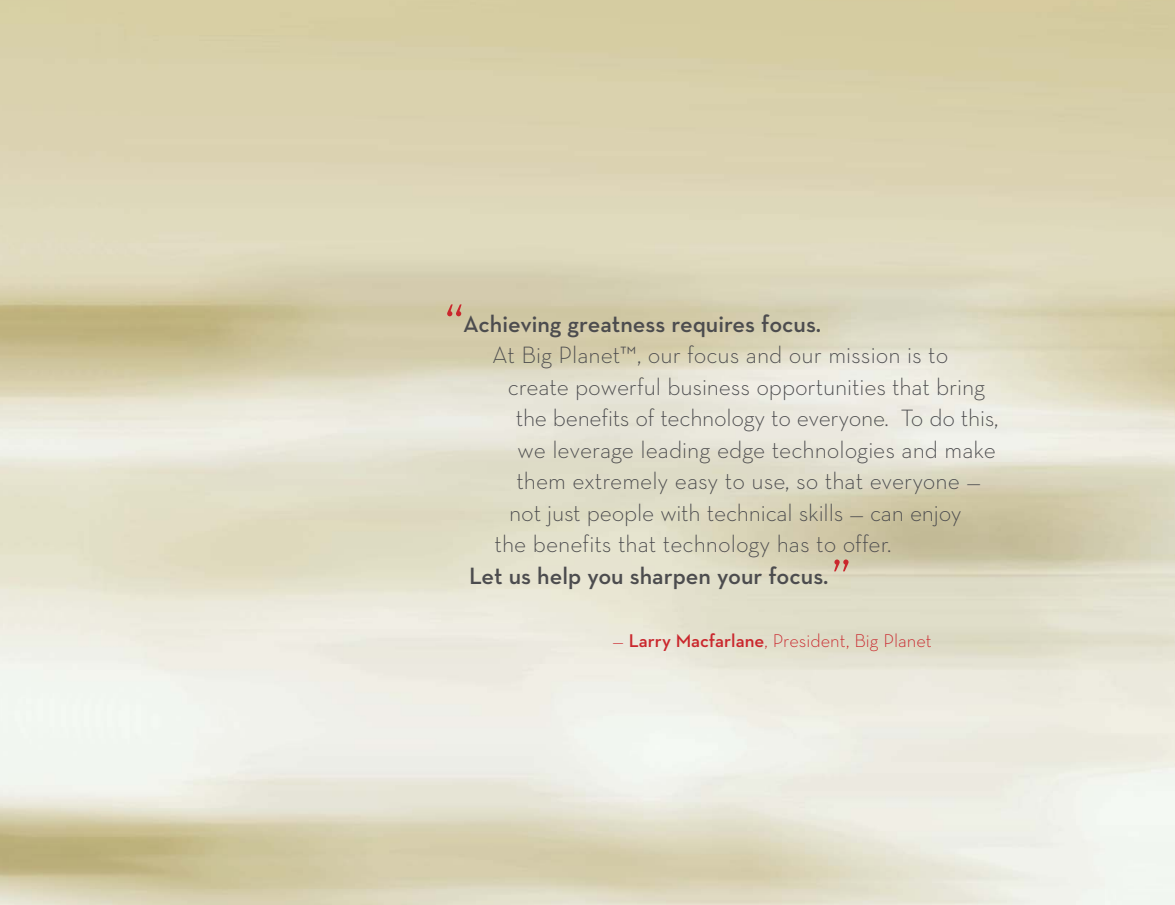
<style>
.page{position:relative;width:1175px;height:905px;background:#fff}
.page>*{position:absolute;margin:0;border:0;box-sizing:border-box;transform-origin:0 0}
.t1{font:300 67.65px "Neutra Text";color:#ca272d}
.t2{font:300 24px "Neutra Text";letter-spacing:-.005em;color:#4c4c4e}
.t3{font:600 24px "Neutra Text";color:#4c4c4e}
.t4{font:300 18.75px "Neutra Text";color:#ca272d}
.s1{font-weight:600}
</style>
<div class="page">
<h1 class="t1" style="left:444px;top:301px;width:22px">“</h1>
<p class="t3" style="left:463px;top:314px;width:359px">Achieving greatness requires focus.</p>
<p class="t2" style="left:492px;top:346px;width:457px">At Big Planet™, our focus and our mission is to</p>
<p class="t2" style="left:508px;top:377px;width:479px">create powerful business opportunities that bring</p>
<p class="t2" style="left:516px;top:409px;width:484px">the benefits of technology to everyone. To do this,</p>
<p class="t2" style="left:517px;top:440px;width:480px">we leverage leading edge technologies and make</p>
<p class="t2" style="left:516px;top:472px;width:466px">them extremely easy to use, so that everyone —</p>
<p class="t2" style="left:509px;top:503px;width:454px">not just people with technical skills — can enjoy</p>
<p class="t2" style="left:494px;top:535px;width:398px">the benefits that technology has to offer.</p>
<p class="t3" style="left:469px;top:566px;width:361px">Let us help you sharpen your focus.</p>
<h1 class="t1" style="left:831px;top:557px;width:22px">”</h1>
<p class="t4" style="left:612px;top:633px;width:321px">— <span class="s1">Larry Macfarlane</span>, President, Big Planet</p>
</div>
